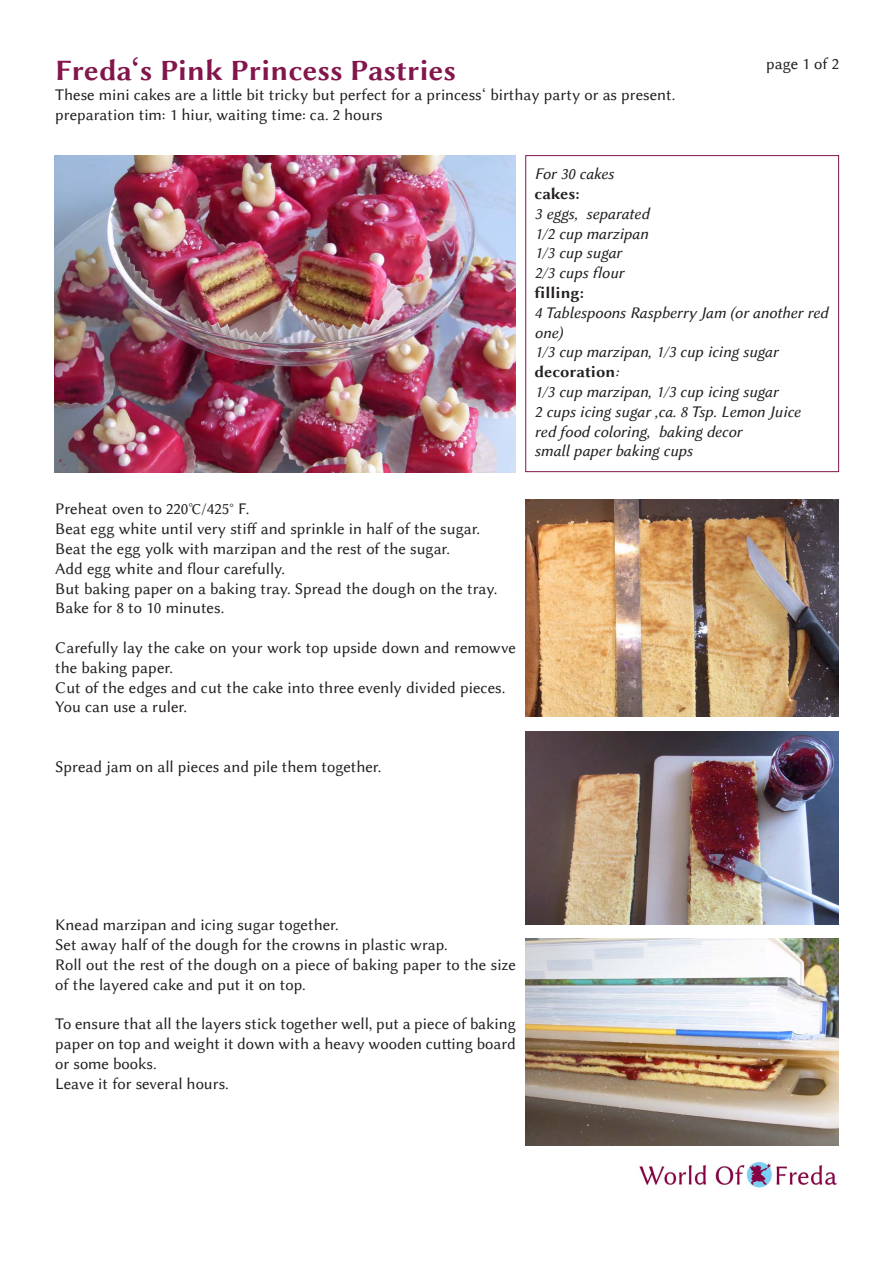
<style>
.page{position:relative;width:893px;height:1263px;background:#fff}
.page>*{position:absolute;margin:0;border:0;box-sizing:border-box;transform-origin:0 0}
.t1{font:30px "Lin Biolinum B";color:#82164b}
.t2{font:16.5px/19.8px "Lin Biolinum";color:#231f20}
.t3{font:16.5px/19.8px "Lin Biolinum I";color:#231f20}
.t4{font:16.5px "Lin Biolinum B";color:#231f20}
.s1{font-family:"Lin Biolinum I"}
</style>
<div class="page">
<img style="left:525px;top:500px;width:314px;height:216px">
<img style="left:525px;top:731px;width:314px;height:193px">
<img style="left:639px;top:1162px;width:198px;height:26px">
<img style="left:525px;top:939px;width:314px;height:206px">
<div style="left:525px;top:155px;width:314px;height:317px;border:1px solid #82164b"></div>
<img style="left:54px;top:155px;width:462px;height:317px">
<p class="t1" style="left:55px;top:49px;width:402px">Freda‘s Pink Princess Pastries</p>
<p class="t2" style="left:55px;top:85px;width:622px">These mini cakes are a little bit tricky but perfect for a princess‘ birthay party or as present.</p>
<p class="t2" style="left:55px;top:105px;width:329px">preparation tim: 1 hiur, waiting time: ca. 2 hours</p>
<p class="t2" style="left:766px;top:54px;width:74px">page 1 of 2</p>
<p class="t2" style="left:55px;top:499px;width:196px">Preheat oven to 220°C/425° F.</p>
<p class="t2" style="left:55px;top:519px;width:426px">Beat egg white until very stiff and sprinkle in half of the sugar.</p>
<p class="t2" style="left:55px;top:539px;width:396px">Beat the egg yolk with marzipan and the rest of the sugar.</p>
<p class="t2" style="left:55px;top:559px;width:231px">Add egg white and flour carefully.</p>
<p class="t2" style="left:55px;top:579px;width:444px">But baking paper on a baking tray. Spread the dough on the tray.</p>
<p class="t2" style="left:55px;top:598px;width:171px">Bake for 8 to 10 minutes.</p>
<p class="t2" style="left:55px;top:638px;width:462px">Carefully lay the cake on your work top upside down and remowve the baking paper.</p>
<p class="t2" style="left:55px;top:678px;width:451px">Cut of the edges and cut the cake into three evenly divided pieces.</p>
<p class="t2" style="left:55px;top:697px;width:133px">You can use a ruler.</p>
<p class="t2" style="left:55px;top:757px;width:328px">Spread jam on all pieces and pile them together.</p>
<p class="t3" style="left:535px;top:164px;width:81px">For 30 cakes</p>
<p class="t4" style="left:535px;top:182px;width:47px">cakes:</p>
<p class="t3" style="left:535px;top:204px;width:116px">3 eggs, separated</p>
<p class="t3" style="left:535px;top:223px;width:115px">1/2 cup marzipan</p>
<p class="t3" style="left:535px;top:243px;width:89px">1/3 cup sugar</p>
<p class="t3" style="left:535px;top:263px;width:91px">2/3 cups flour</p>
<p class="t4" style="left:535px;top:281px;width:51px">filling:</p>
<p class="t3" style="left:535px;top:303px;width:295px">4 Tablespoons Raspberry Jam (or another red one)</p>
<p class="t3" style="left:535px;top:342px;width:245px">1/3 cup marzipan, 1/3 cup icing sugar</p>
<p class="t4" style="left:535px;top:360px;width:86px">decoration<span class="s1">:</span></p>
<p class="t3" style="left:535px;top:382px;width:245px">1/3 cup marzipan, 1/3 cup icing sugar</p>
<p class="t3" style="left:535px;top:402px;width:268px">2 cups icing sugar ,ca. 8 Tsp. Lemon Juice</p>
<p class="t3" style="left:535px;top:421px;width:209px">red food coloring, baking decor</p>
<p class="t3" style="left:535px;top:441px;width:159px">small paper baking cups</p>
<p class="t2" style="left:55px;top:915px;width:285px">Knead marzipan and icing sugar together.</p>
<p class="t2" style="left:55px;top:935px;width:394px">Set away half of the dough for the crowns in plastic wrap.</p>
<p class="t2" style="left:55px;top:955px;width:462px">Roll out the rest of the dough on a piece of baking paper to the size of the layered cake and put it on top.</p>
<p class="t2" style="left:55px;top:1014px;width:462px;text-align:justify">To ensure that all the layers stick together well, put a piece of baking paper on top and weight it down with a heavy wooden cutting board or some books.</p>
<p class="t2" style="left:55px;top:1074px;width:175px">Leave it for several hours.</p>
</div>
